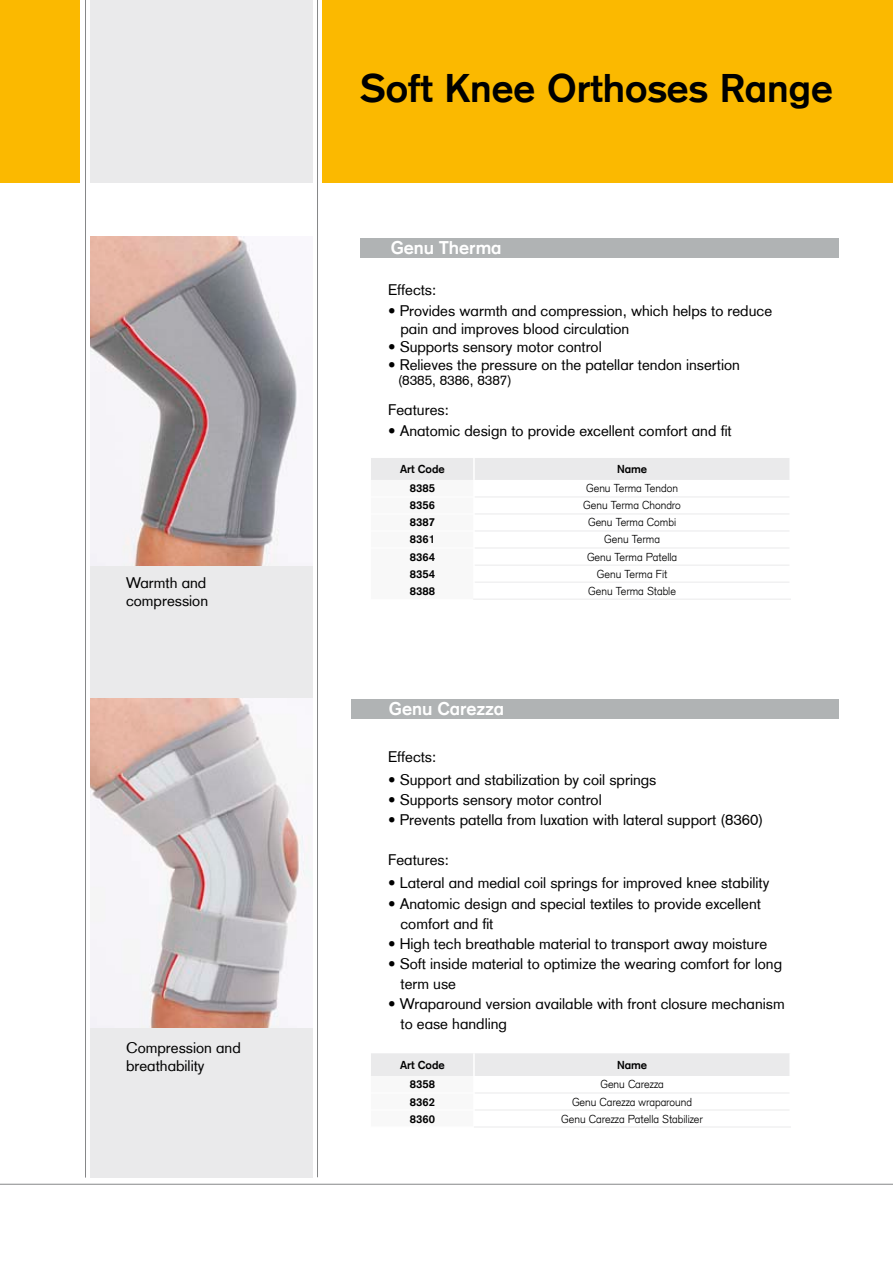
<style>
.page{position:relative;width:893px;height:1263px;background:#fff}
.page>*{position:absolute;margin:0;border:0;box-sizing:border-box;transform-origin:0 0}
.t1{font:700 39px "Otto Bock CT";color:#000}
.t2{font:700 18px "Otto Bock CT";color:#fff}
.t3{font:15px/20.1px "Otto Bock CT";color:#000}
.t4{font:13.5px "Otto Bock CT";color:#000}
.t5{font:300 11.25px "Otto Bock CT";color:#000}
.t6{font:700 11.25px "Otto Bock CT";color:#000}
</style>
<div class="page">
<div style="left:90px;top:236px;width:223px;height:941px;background:#eaeaeb"></div>
<div style="left:351px;top:699px;width:488px;height:20px;background:#b0b3b4"></div>
<hr style="left:0;top:1184px;width:893px;height:1px;background:#868788">
<hr style="left:317px;top:0;width:1px;height:1177px;background:#868788">
<hr style="left:85px;top:0;width:1px;height:1177px;background:#868788">
<div style="left:90px;top:0;width:223px;height:182px;background:#eaeaeb"></div>
<div style="left:0;top:0;width:80px;height:183px;background:#fbb900"></div>
<div style="left:322px;top:0;width:571px;height:183px;background:#fbb900"></div>
<svg style="left:371px;top:458px;width:419px;height:90px"></svg>
<hr style="left:475px;top:497px;width:314px;height:1px;background:#eaeaeb">
<hr style="left:475px;top:514px;width:314px;height:1px;background:#eaeaeb">
<hr style="left:475px;top:531px;width:314px;height:1px;background:#eaeaeb">
<hr style="left:475px;top:548px;width:314px;height:1px;background:#eaeaeb">
<hr style="left:475px;top:565px;width:314px;height:1px;background:#eaeaeb">
<hr style="left:475px;top:582px;width:314px;height:1px;background:#eaeaeb">
<hr style="left:473px;top:599px;width:318px;height:1px;background:#eaeaeb">
<hr style="left:371px;top:497px;width:102px;height:1px;background:#fff">
<hr style="left:371px;top:514px;width:102px;height:1px;background:#fff">
<hr style="left:371px;top:531px;width:102px;height:1px;background:#fff">
<div style="left:361px;top:238px;width:478px;height:19px;background:#b0b3b4"></div>
<img style="left:90px;top:699px;width:223px;height:329px">
<svg style="left:371px;top:1053px;width:419px;height:58px"></svg>
<hr style="left:475px;top:1092px;width:314px;height:1px;background:#eaeaeb">
<hr style="left:475px;top:1109px;width:314px;height:1px;background:#eaeaeb">
<hr style="left:474px;top:1126px;width:317px;height:1px;background:#eaeaeb">
<hr style="left:371px;top:1092px;width:102px;height:1px;background:#fff">
<hr style="left:371px;top:1109px;width:102px;height:1px;background:#fff">
<img style="left:90px;top:236px;width:223px;height:329px">
<p class="t3" style="left:126px;top:574px;width:84px;line-height:17.7px">Warmth and compression</p>
<p class="t3" style="left:126px;top:1039px;width:116px;line-height:17.7px">Compression and breathability</p>
<h1 class="t1" style="left:361px;top:66px;width:474px">Soft Knee Orthoses Range</h1>
<p class="t2" style="left:391px;top:237px;width:112px">Genu Therma</p>
<p class="t3" style="left:388px;top:279px;width:50px">Effects:</p>
<p class="t3" style="left:400px;top:302px;width:373px;line-height:18px;text-indent:-13px">• Provides warmth and compression, which helps to reduce pain and improves blood circulation</p>
<p class="t3" style="left:388px;top:336px;width:215px">• Supports sensory motor control</p>
<p class="t3" style="left:388px;top:354px;width:353px">• Relieves the pressure on the patellar tendon insertion</p>
<p class="t4" style="left:398px;top:372px;width:115px">(8385, 8386, 8387)</p>
<p class="t3" style="left:388px;top:399px;width:62px">Features:</p>
<p class="t3" style="left:388px;top:420px;width:345px">• Anatomic design to provide excellent comfort and fit</p>
<p class="t6" style="left:400px;top:462px;width:46px">Art Code</p>
<p class="t6" style="left:617px;top:462px;width:32px">Name</p>
<p class="t6" style="left:410px;top:482px;width:27px">8385</p>
<p class="t5" style="left:586px;top:482px;width:93px">Genu Terma Tendon</p>
<p class="t6" style="left:410px;top:499px;width:27px">8356</p>
<p class="t5" style="left:583px;top:499px;width:99px">Genu Terma Chondro</p>
<p class="t6" style="left:410px;top:516px;width:27px">8387</p>
<p class="t5" style="left:588px;top:516px;width:90px">Genu Terma Combi</p>
<p class="t6" style="left:410px;top:533px;width:27px">8361</p>
<p class="t5" style="left:604px;top:533px;width:57px">Genu Terma</p>
<p class="t6" style="left:410px;top:550px;width:27px">8364</p>
<p class="t5" style="left:587px;top:550px;width:92px">Genu Terma Patella</p>
<p class="t6" style="left:410px;top:567px;width:27px">8354</p>
<p class="t5" style="left:597px;top:567px;width:72px">Genu Terma Fit</p>
<p class="t6" style="left:410px;top:584px;width:27px">8388</p>
<p class="t5" style="left:588px;top:584px;width:89px">Genu Terma Stable</p>
<p class="t2" style="left:389px;top:698px;width:117px">Genu Carezza</p>
<p class="t3" style="left:388px;top:746px;width:50px">Effects:</p>
<p class="t3" style="left:388px;top:769px;width:270px">• Support and stabilization by coil springs</p>
<p class="t3" style="left:388px;top:790px;width:215px">• Supports sensory motor control</p>
<p class="t3" style="left:388px;top:810px;width:377px">• Prevents patella from luxation with lateral support (8360)</p>
<p class="t3" style="left:388px;top:850px;width:62px">Features:</p>
<p class="t3" style="left:388px;top:873px;width:383px">• Lateral and medial coil springs for improved knee stability</p>
<p class="t3" style="left:400px;top:893px;width:362px;text-indent:-13px">• Anatomic design and special textiles to provide excellent comfort and fit</p>
<p class="t3" style="left:388px;top:934px;width:381px">• High tech breathable material to transport away moisture</p>
<p class="t3" style="left:400px;top:954px;width:383px;text-indent:-13px">• Soft inside material to optimize the wearing comfort for long term use</p>
<p class="t3" style="left:400px;top:994px;width:386px;text-indent:-13px">• Wraparound version available with front closure mechanism to ease handling</p>
<p class="t6" style="left:400px;top:1058px;width:46px">Art Code</p>
<p class="t6" style="left:617px;top:1058px;width:32px">Name</p>
<p class="t6" style="left:410px;top:1078px;width:27px">8358</p>
<p class="t5" style="left:600px;top:1078px;width:65px">Genu Carezza</p>
<p class="t6" style="left:410px;top:1095px;width:27px">8362</p>
<p class="t5" style="left:572px;top:1095px;width:122px">Genu Carezza wraparound</p>
<p class="t6" style="left:410px;top:1112px;width:27px">8360</p>
<p class="t5" style="left:561px;top:1112px;width:143px">Genu Carezza Patella Stabilizer</p>
</div>
